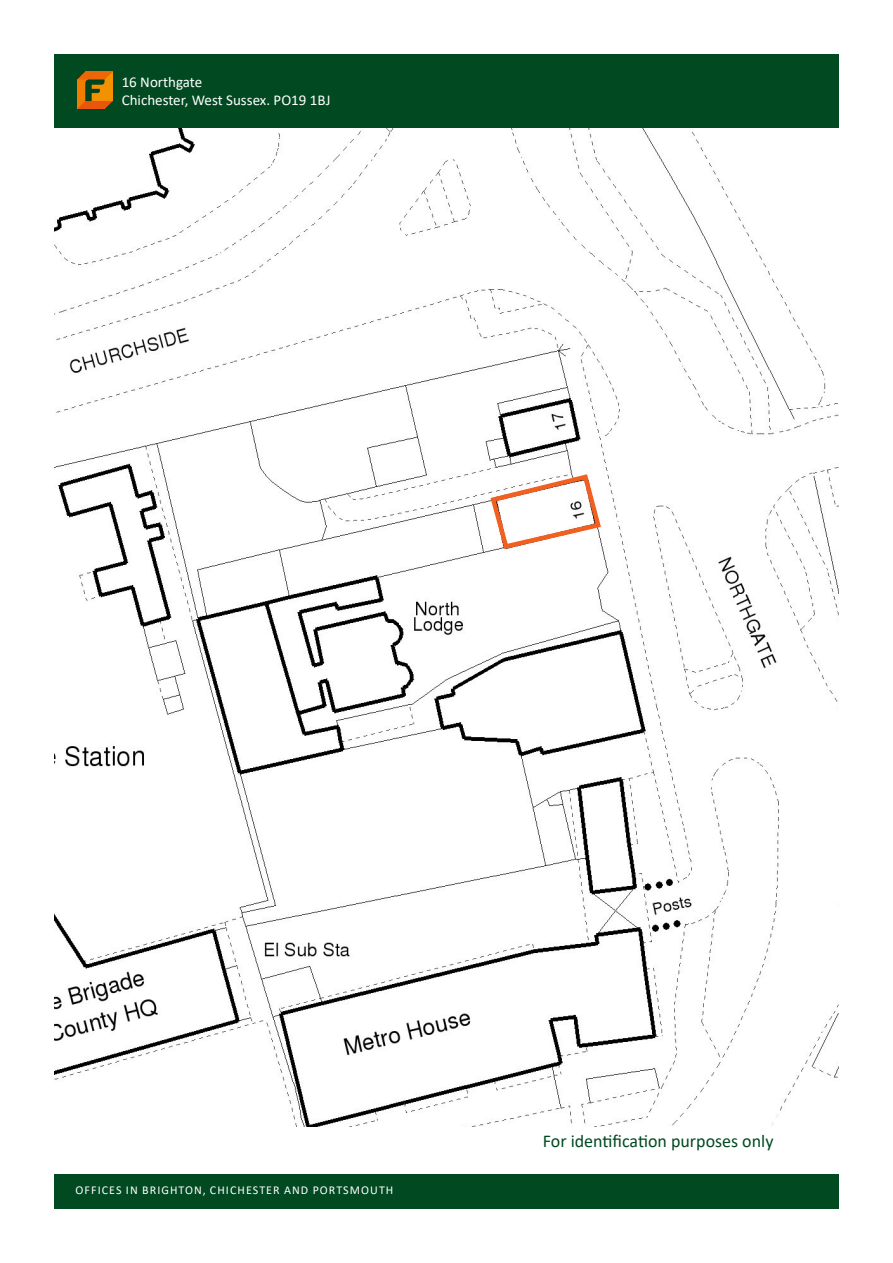
<style>
.page{position:relative;width:893px;height:1263px;background:#fff}
.page>*{position:absolute;margin:0;border:0;box-sizing:border-box;transform-origin:0 0}
.t1{font:18px "Calibri";color:#004921}
.t2{font:15px "Calibri";color:#fff}
.t3{font:12px "Calibri";letter-spacing:.09em;color:#fff}
</style>
<div class="page">
<div style="left:54px;top:1175px;width:785px;height:34px;background:#004921"></div>
<div style="left:54px;top:54px;width:785px;height:75px;background:#004921"></div>
<img style="left:77px;top:72px;width:36px;height:37px">
<img style="left:54px;top:129px;width:785px;height:998px">
<svg style="left:488px;top:471px;width:116px;height:81px"></svg>
<p class="t2" style="left:122px;top:72px;width:82px">16 Northgate</p>
<p class="t2" style="left:122px;top:90px;width:210px">Chichester, West Sussex. PO19 1BJ</p>
<p class="t3" style="left:75px;top:1181px;width:319px">OFFICES IN BRIGHTON, CHICHESTER AND PORTSMOUTH</p>
<p class="t1" style="left:543px;top:1128px;width:232px">For identification purposes only</p>
</div>
